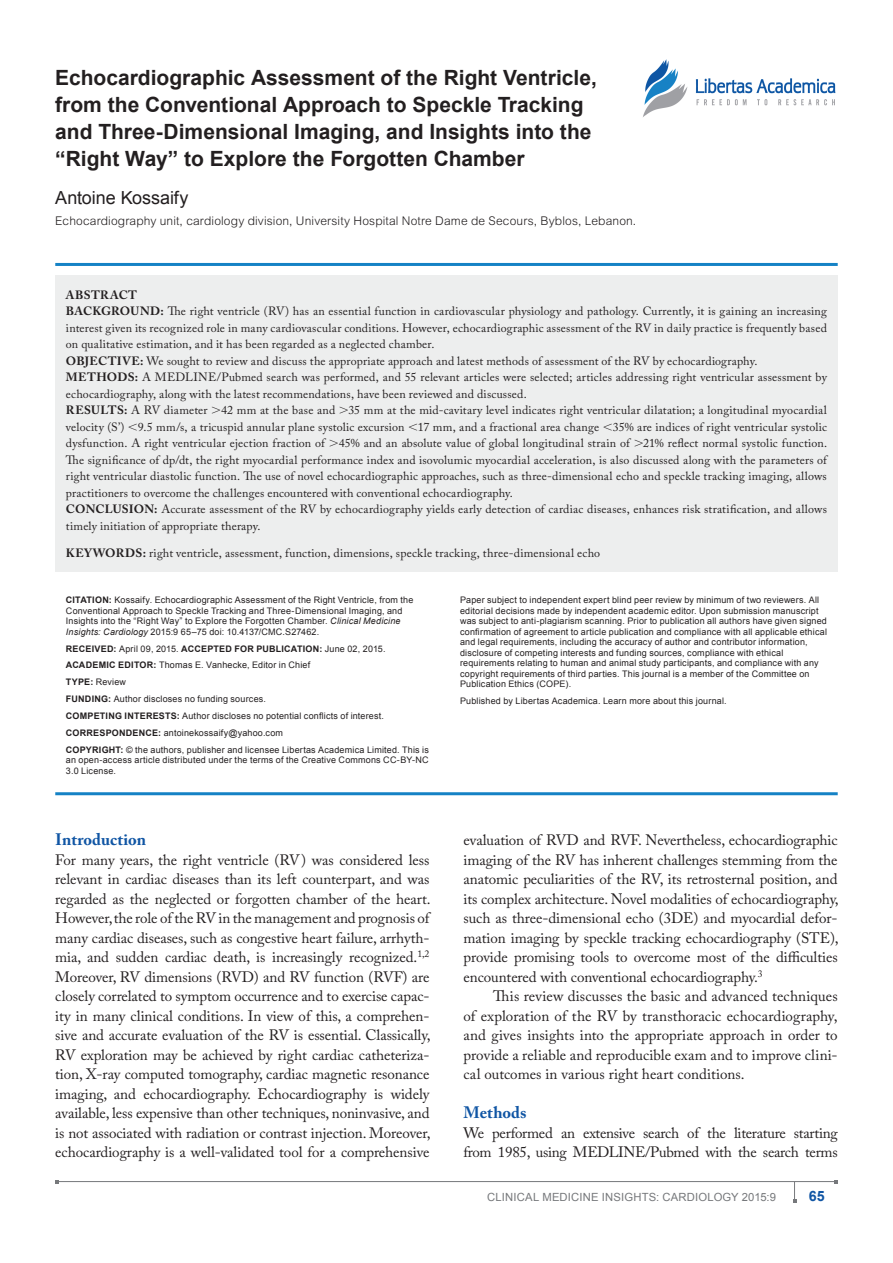
<style>
.page{position:relative;width:893px;height:1263px;background:#fff}
.page>*{position:absolute;margin:0;border:0;box-sizing:border-box;transform-origin:0 0}
.AT{font:700 21px/27px "Arial";color:#231f20}
.AAu{font:18px "Arial";color:#231f20}
.t1{font:700 16.5px "Adobe Caslon Pro";color:#1055a4}
.TxF{font:15px/19.5px "Adobe Caslon Pro";letter-spacing:-.015em;color:#231f20;text-align:justify}
.Tx{font:15px/19.5px "Adobe Caslon Pro";letter-spacing:.005em;color:#231f20;text-align:justify}
.RunF-folio{font:700 14.25px "Arial";color:#1055a4}
.t2{font:12px/16.5px "Adobe Caslon Pro";letter-spacing:.015em;color:#231f20}
.AAuAff{font:300 12px "Arial MT Std";letter-spacing:.01em;color:#231f20}
.RunF{font:11.25px "Arial";letter-spacing:.02em;color:#76787b}
.t3{font:9px/10.5px "Arial";letter-spacing:.02em;color:#231f20}
.t4{font:700 9px "Arial";letter-spacing:.025em;color:#231f20}
.s1{font-weight:700}
.s2{font-family:"Mathematical Pi One"}
.s3{font-style:italic}
</style>
<div class="page">
<hr style="left:57px;top:1181px;width:779px;height:1px;background:#76787b">
<svg style="left:793px;top:1182px;width:3px;height:20px"></svg>
<img style="left:643px;top:59px;width:193px;height:58px">
<hr style="left:55px;top:263px;width:783px;height:3px;background:#1582c5">
<hr style="left:55px;top:792px;width:783px;height:3px;background:#1582c5">
<div style="left:55px;top:275px;width:783px;height:297px;background:#edeeee"></div>
<p class="AT" style="left:55px;top:65px;width:543px">Echocardiographic Assessment of the Right Ventricle, from the Conventional Approach to Speckle Tracking and Three-Dimensional Imaging, and Insights into the “Right Way” to Explore the Forgotten Chamber</p>
<p class="AAu" style="left:55px;top:186px;width:135px">Antoine Kossaify</p>
<p class="AAuAff" style="left:55px;top:214px;width:582px">Echocardiography unit, cardiology division, University Hospital Notre Dame de Secours, Byblos, Lebanon.</p>
<p class="t2" style="left:66px;top:286px;width:763px"><span class="s1">ABSTRACT<br>BACKGROUND:</span> The right ventricle (RV) has an essential function in cardiovascular physiology and pathology. Currently, it is gaining an increasing interest given its recognized role in many cardiovascular conditions. However, echocardiographic assessment of the RV in daily practice is frequently based on qualitative estimation, and it has been regarded as a neglected chamber.<br><span class="s1">OBJECTIVE:</span> We sought to review and discuss the appropriate approach and latest methods of assessment of the RV by echocardiography.<br><span class="s1">METHODS:</span> A MEDLINE/Pubmed search was performed, and 55 relevant articles were selected; articles addressing right ventricular assessment by echocardiography, along with the latest recommendations, have been reviewed and discussed.<br><span class="s1">RESULTS:</span> A RV diameter <span class="s2">.</span>42 mm at the base and <span class="s2">.</span>35 mm at the mid-cavitary level indicates right ventricular dilatation; a longitudinal myocardial velocity (S’) <span class="s2">,</span>9.5 mm/s, a tricuspid annular plane systolic excursion <span class="s2">,</span>17 mm, and a fractional area change <span class="s2">,</span>35% are indices of right ventricular systolic dysfunction. A right ventricular ejection fraction of <span class="s2">.</span>45% and an absolute value of global longitudinal strain of <span class="s2">.</span>21% reflect normal systolic function.<br>The significance of dp/dt, the right myocardial performance index and isovolumic myocardial acceleration, is also discussed along with the parameters of right ventricular diastolic function. The use of novel echocardiographic approaches, such as three-dimensional echo and speckle tracking imaging, allows practitioners to overcome the challenges encountered with conventional echocardiography.<br><span class="s1">CONCLUSION:</span> Accurate assessment of the RV by echocardiography yields early detection of cardiac diseases, enhances risk stratification, and allows timely initiation of appropriate therapy.</p>
<p class="t2" style="left:66px;top:544px;width:536px"><span class="s1">KEYWORDS:</span> right ventricle, assessment, function, dimensions, speckle tracking, three-dimensional echo</p>
<p class="t4" style="left:66px;top:594px;width:12px">Citati</p>
<p class="t3" style="left:460px;top:595px;width:368px">Paper subject to independent expert blind peer review by minimum of two reviewers. All editorial decisions made by independent academic editor. Upon submission manuscript was subject to anti-plagiarism scanning. Prior to publication all authors have given signed confirmation of agreement to article publication and compliance with all applicable ethical and legal requirements, including the accuracy of author and contributor information, disclosure of competing interests and funding sources, compliance with ethical requirements relating to human and animal study participants, and compliance with any copyright requirements of third parties. This journal is a member of the Committee on Publication Ethics (COPE).</p>
<p class="t3" style="left:460px;top:696px;width:268px">Published by Libertas Academica. Learn more about this journal.</p>
<p class="t3" style="left:66px;top:595px;width:349px;text-indent:29px"><span class="s1">on:</span> Kossaify. Echocardiographic Assessment of the Right Ventricle, from the Conventional Approach to Speckle Tracking and Three-Dimensional I maging, and<br>I nsights into the “Right Way” to Explore the Forgotten Chamber. <span class="s3">Clinical Medicine Insights: Cardiology</span> 2015:9 65–75 doi: 10.4137/CMC.S27462.</p>
<p class="t4" style="left:66px;top:642px;width:14px">Received</p>
<p class="t3" style="left:114px;top:643px;width:82px"><span class="s1">:</span> April 09, 2015. <span class="s1">Acce</span></p>
<p class="t4" style="left:207px;top:642px;width:14px">pted</p>
<p class="t4" style="left:235px;top:642px;width:53px">for publicati</p>
<p class="t3" style="left:305px;top:643px;width:82px"><span class="s1">on:</span> June 02, 2015.</p>
<p class="t4" style="left:66px;top:659px;width:14px">Acade</p>
<p class="t4" style="left:99px;top:659px;width:26px">mic edit</p>
<p class="t3" style="left:140px;top:660px;width:172px"><span class="s1">or:</span> Thomas E. Vanhecke, Editor in Chief</p>
<p class="t3" style="left:66px;top:674px;width:202px;line-height:16.8px"><span class="s1">TYPE:</span> Review<br><span class="s1">Fundi ng:</span> Author discloses no funding sources.<br><span class="s1">Competing Interests</span></p>
<p class="t3" style="left:177px;top:711px;width:209px"><span class="s1">:</span> Author discloses no potential conflicts of interest.</p>
<p class="t3" style="left:66px;top:724px;width:365px;line-height:16.8px;text-indent:40px"><span class="s1">pondence :</span> antoinekossaify@yahoo.com<br><span class="s1">Copyright:</span> © the authors, publisher and licensee Libertas Academica Limited. This is</p>
<p class="t3" style="left:66px;top:755px;width:364px">an open-access article distributed under the terms of the Creative Commons CC-BY-N C<br>3.0 License.</p>
<p class="t4" style="left:66px;top:727px;width:22px">Corres</p>
<h1 class="t1" style="left:55px;top:830px;width:92px">INTRODUCTION</h1>
<p class="TxF" style="left:55px;top:850px;width:377px">For many years, the right ventricle (RV) was considered less relevant in cardiac diseases than its left counterpart, and was regarded as the neglected or forgotten chamber of the heart.<br>However, the role of the RV in the management and prognosis of many cardiac diseases, such as congestive heart failure, arrhyth&shy;mia, and sudden cardiac death, is increasingly recognized.<sup>1,2<br></sup>Moreover, RV dimensions (RVD) and RV function (RVF) are closely correlated to symptom occurrence and to exercise capac&shy;ity in many clinical conditions. In view of this, a comprehen&shy;sive and accurate evaluation of the RV is essential. Classically, RV exploration may be achieved by right cardiac catheteriza&shy;tion, X-ray computed tomography, cardiac magnetic resonance imaging, and echocardiography. Echocardiography is widely available, less expensive than other techniques, noninvasive, and is not associated with radiation or contrast injection. Moreover, echocardiography is a well-validated tool for a comprehensive</p>
<p class="TxF" style="left:463px;top:830px;width:377px">evaluation of RVD and RVF. Nevertheless, echocardiographic imaging of the RV has inherent challenges stemming from the anatomic peculiarities of the RV, its retrosternal position, and its complex architecture. Novel modalities of echocardiography, such as three-dimensional echo (3DE) and myocardial defor&shy;mation imaging by speckle tracking echocardiography (STE), provide promising tools to overcome most of the difficulties encountered with conventional echocardiography.<sup>3</sup></p>
<p class="Tx" style="left:463px;top:986px;width:376px;text-indent:30px">This review discusses the basic and advanced techniques of exploration of the RV by transthoracic echocardiography, and gives insights into the appropriate approach in order to provide a reliable and reproducible exam and to improve clini&shy;cal outcomes in various right heart conditions.</p>
<h1 class="t1" style="left:463px;top:1103px;width:65px">METHODS</h1>
<p class="TxF" style="left:463px;top:1123px;width:376px">We performed an extensive search of the literature starting from 1985, using MEDLINE/Pubmed with the search terms</p>
<p class="RunF" style="left:487px;top:1189px;width:290px">Clinical Medicine I nsights: Cardiology 2015:9</p>
<p class="RunF-folio" style="left:809px;top:1186px;width:18px">65</p>
</div>
